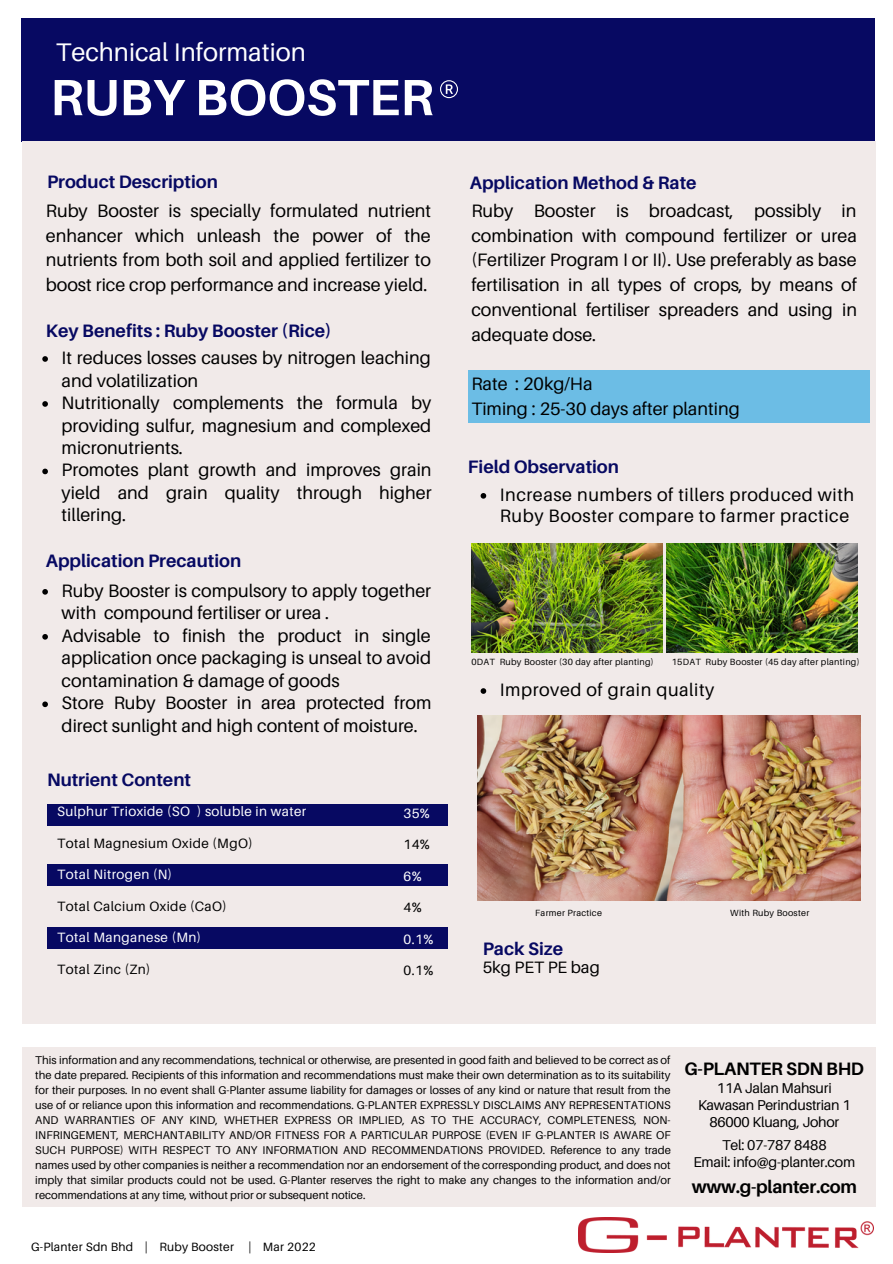
<style>
.page{position:relative;width:893px;height:1264px;background:#fff}
.page>*{position:absolute;margin:0;border:0;box-sizing:border-box;transform-origin:0 0}
.t1{font:700 51px "Aileron";color:#fff}
.t2{font:25.5px "Aileron";color:#fff}
.t3{font:18px/22.5px "Aileron";color:#000}
.t4{font:700 18px "Aileron";color:#070962}
.t5{font:18px/21.3px "Aileron";letter-spacing:.03em;color:#000}
.t6{font:700 18px "Aileron";letter-spacing:-.015em;color:#000}
.t7{font:16.5px "Aileron";color:#000}
.t8{font:14.25px/17.1px "Aileron";letter-spacing:-.015em;color:#000;text-align:center}
.t9{font:13.5px "Aileron";letter-spacing:.03em;color:#fff}
.t10{font:13.5px "Aileron";letter-spacing:.03em;color:#000}
.t11{font:12px "Aileron";letter-spacing:.02em;color:#000}
.t12{font:11.25px/15px "Aileron";color:#000;text-align:justify}
.t13{font:9px "Aileron";letter-spacing:.03em;color:#000}
</style>
<div class="page">
<div style="left:21px;top:19px;width:853px;height:123px;background:#070962"></div>
<div style="left:22px;top:142px;width:853px;height:882px;background:#f1eae9"></div>
<div style="left:22px;top:1046px;width:853px;height:160px;background:#f1eae9"></div>
<img style="left:578px;top:1217px;width:295px;height:35px">
<div style="left:47px;top:803px;width:401px;height:22px;background:#070962"></div>
<div style="left:47px;top:864px;width:401px;height:22px;background:#070962"></div>
<div style="left:47px;top:926px;width:401px;height:22px;background:#070962"></div>
<div style="left:468px;top:370px;width:401px;height:53px;background:#6cbde5"></div>
<img style="left:471px;top:543px;width:191px;height:109px">
<img style="left:477px;top:715px;width:383px;height:185px">
<svg style="left:480px;top:688px;width:6px;height:6px"></svg>
<img style="left:666px;top:543px;width:191px;height:109px">
<svg style="left:480px;top:493px;width:6px;height:5px"></svg>
<svg style="left:42px;top:356px;width:6px;height:6px"></svg>
<svg style="left:42px;top:401px;width:6px;height:6px"></svg>
<svg style="left:42px;top:468px;width:6px;height:6px"></svg>
<svg style="left:42px;top:589px;width:6px;height:5px"></svg>
<svg style="left:42px;top:634px;width:6px;height:5px"></svg>
<svg style="left:42px;top:701px;width:6px;height:6px"></svg>
<svg style="left:440px;top:80px;width:18px;height:18px"></svg>
<h2 class="t2" style="left:56px;top:36px;width:251px">Technical Information</h2>
<h1 class="t1" style="left:50px;top:66px;width:385px">RUBY BOOSTER</h1>
<h3 class="t4" style="left:47px;top:171px;width:172px">Product Description</h3>
<h3 class="t3" style="left:46px;top:198px;width:387px;line-height:24.8px;text-align:justify">Ruby Booster is specially formulated nutrient enhancer which unleash the power of the nutrients from both soil and applied fertilizer to boost rice crop performance and increase yield.</h3>
<h3 class="t4" style="left:46px;top:319px;width:287px">Key Benefits : Ruby Booster (Rice)</h3>
<p class="t3" style="left:62px;top:346px;width:371px">It reduces losses causes by nitrogen leaching and volatilization<br>Nutritionally complements the formula by providing sulfur, magnesium and complexed micronutrients.<br>Promotes plant growth and improves grain yield and grain quality through higher tillering.</p>
<h3 class="t4" style="left:46px;top:549px;width:197px">Application Precaution</h3>
<p class="t3" style="left:62px;top:579px;width:371px">Ruby Booster is compulsory to apply together with compound fertiliser or urea .<br>Advisable to finish the product in single application once packaging is unseal to avoid contamination &amp; damage of goods<br>Store Ruby Booster in area protected from direct sunlight and high content of moisture.</p>
<h3 class="t4" style="left:47px;top:768px;width:145px">Nutrient Content</h3>
<p class="t9" style="left:57px;top:803px;width:251px">Sulphur Trioxide (SO ) soluble in water</p>
<p class="t10" style="left:57px;top:834px;width:197px">Total Magnesium Oxide (MgO)</p>
<p class="t9" style="left:57px;top:866px;width:116px">Total Nitrogen (N)</p>
<p class="t10" style="left:57px;top:897px;width:171px">Total Calcium Oxide (CaO)</p>
<p class="t9" style="left:57px;top:928px;width:145px">Total Manganese (Mn)</p>
<p class="t10" style="left:57px;top:960px;width:95px">Total Zinc (Zn)</p>
<p class="t9" style="left:403px;top:804px;width:28px">35%</p>
<p class="t10" style="left:403px;top:836px;width:28px">14%</p>
<p class="t9" style="left:403px;top:867px;width:20px">6%</p>
<p class="t10" style="left:403px;top:899px;width:20px">4%</p>
<p class="t9" style="left:403px;top:930px;width:31px">0.1%</p>
<p class="t10" style="left:403px;top:962px;width:31px">0.1%</p>
<h3 class="t4" style="left:470px;top:172px;width:228px">Application Method &amp; Rate</h3>
<p class="t3" style="left:471px;top:198px;width:387px;line-height:24.8px;text-align:justify">Ruby Booster is broadcast, possibly in combination with compound fertilizer or urea (Fertilizer Program I or II). Use preferably as base fertilisation in all types of crops, by means of conventional fertiliser spreaders and using in adequate dose.</p>
<h3 class="t3" style="left:471px;top:371px;width:270px;line-height:24.8px">Rate : 20kg/Ha<br>Timing : 25-30 days after planting</h3>
<h3 class="t4" style="left:468px;top:455px;width:153px">Field Observation</h3>
<h3 class="t5" style="left:500px;top:483px;width:356px">Increase numbers of tillers produced with<br>Ruby Booster compare to farmer practice</h3>
<p class="t13" style="left:471px;top:656px;width:184px">0DAT Ruby Booster (30 day after planting)</p>
<p class="t13" style="left:671px;top:656px;width:189px">15DAT Ruby Booster (45 day after planting)</p>
<h3 class="t5" style="left:500px;top:678px;width:216px">Improved of grain quality</h3>
<p class="t13" style="left:535px;top:906px;width:68px">Farmer Practice</p>
<p class="t13" style="left:730px;top:906px;width:81px">With Ruby Booster</p>
<h3 class="t4" style="left:482px;top:938px;width:82px">Pack Size</h3>
<h3 class="t7" style="left:482px;top:957px;width:119px">5kg PET PE bag</h3>
<p class="t12" style="left:35px;top:1052px;width:637px">This information and any recommendations, technical or otherwise, are presented in good faith and believed to be correct as of the date prepared. Recipients of this information and recommendations must make their own determination as to its suitability for their purposes. In no event shall G-Planter assume liability for damages or losses of any kind or nature that result from the use of or reliance upon this information and recommendations. G-PLANTER EXPRESSLY DISCLAIMS ANY REPRESENTATIONS AND WARRANTIES OF ANY KIND, WHETHER EXPRESS OR IMPLIED, AS TO THE ACCURACY, COMPLETENESS, NON-INFRINGEMENT, MERCHANTABILITY AND/OR FITNESS FOR A PARTICULAR PURPOSE (EVEN IF G-PLANTER IS AWARE OF SUCH PURPOSE) WITH RESPECT TO ANY INFORMATION AND RECOMMENDATIONS PROVIDED. Reference to any trade names used by other companies is neither a recommendation nor an endorsement of the corresponding product, and does not imply that similar products could not be used. G-Planter reserves the right to make any changes to the information and/or recommendations at any time, without prior or subsequent notice.</p>
<h3 class="t6" style="left:684px;top:1057px;width:181px">G-PLANTER SDN BHD</h3>
<p class="t8" style="left:698px;top:1079px;width:154px">11A Jalan Mahsuri<br>Kawasan Perindustrian 1<br>86000 Kluang, Johor</p>
<p class="t8" style="left:693px;top:1135px;width:163px">Tel: 07-787 8488<br>Email: info@g-planter.com</p>
<h3 class="t6" style="left:691px;top:1175px;width:167px">www.g-planter.com</h3>
<p class="t11" style="left:31px;top:1239px;width:286px">G-Planter Sdn Bhd | Ruby Booster | Mar 2022</p>
</div>
